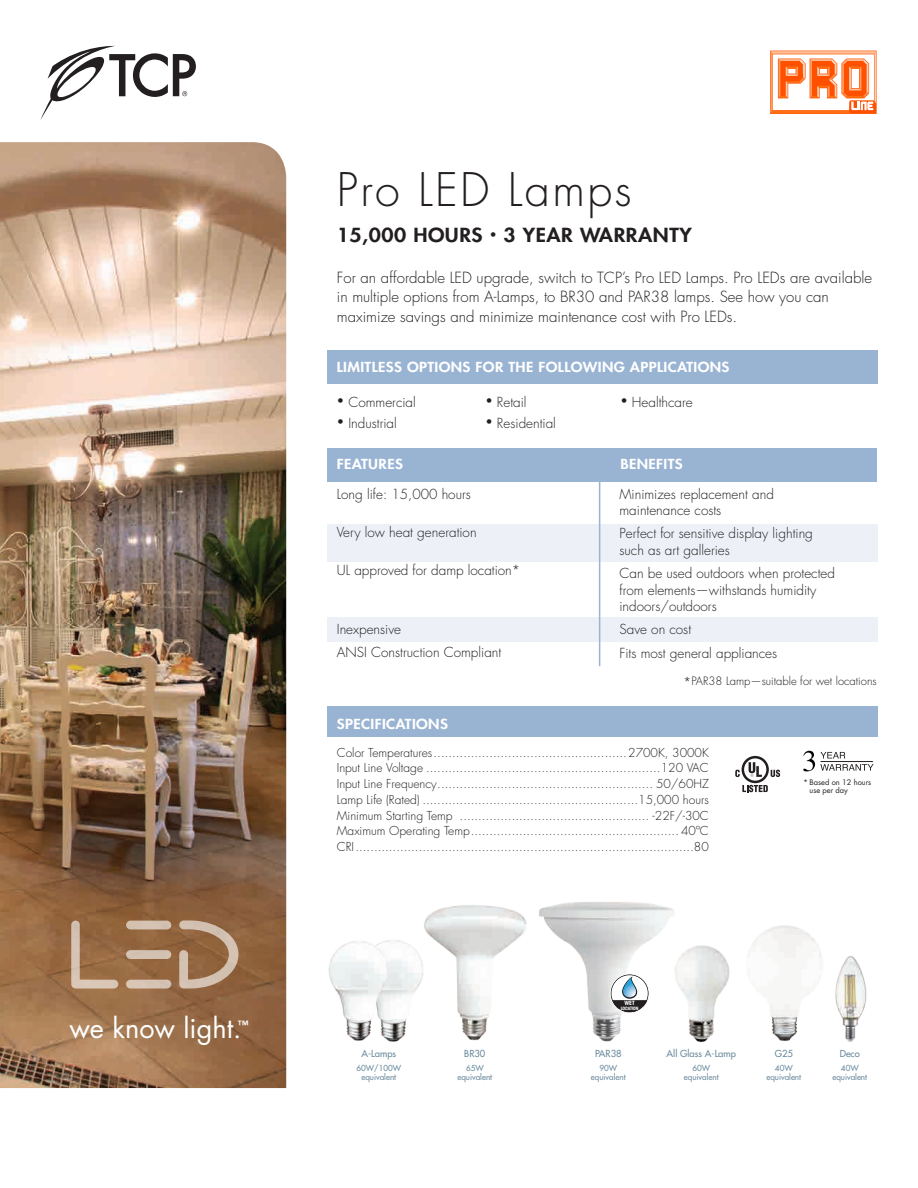
<style>
.page{position:relative;width:918px;height:1188px;background:#fff}
.page>*{position:absolute;margin:0;border:0;box-sizing:border-box;transform-origin:0 0}
.t1{font:300 45px "Futura Std";letter-spacing:.05em;color:#231f20}
.t2{font:27px "Futura Std";color:#fff}
.t3{font:800 18.9px "Futura Std";letter-spacing:.025em;color:#231f20;scale:1.11 1}
.t4{font:300 15px/19.5px "Futura Std";color:#231f20}
.t5{font:300 13.5px/16.5px "Futura Std";color:#231f20}
.t6{font:800 13.5px "Futura Std";letter-spacing:.025em;color:#fff;scale:1.11 1}
.t7{font:300 12px/15.8px "Futura Std";color:#231f20}
.t8{font:300 11.25px "Futura Std";color:#231f20}
.t9{font:800 11.1px "Futura Std";color:#fff}
.t10{font:500 9.45px "Futura Std";color:#6b8b9e}
.t11{font:500 8.1px "Futura Std";color:#6b8b9e}
.t12{font:7.5px/7.5px "Futura Std";color:#231f20}
.t13{font:700 condensed 5.85px "ITC Avant Garde Std";color:#fff}
.t14{font:700 condensed 4.5px "ITC Avant Garde Std";letter-spacing:-.02em;color:#fff}
.s1{font-size:12px}
.s2{font-size:13.5px}
</style>
<div class="page">
<img style="left:0;top:142px;width:286px;height:946px">
<svg style="left:41px;top:46px;width:155px;height:73px"></svg>
<svg style="left:770px;top:51px;width:107px;height:63px"></svg>
<svg style="left:71px;top:921px;width:47px;height:68px;background:#a88261"></svg>
<div style="left:126px;top:950px;width:45px;height:9px;background:#d3c1b1;border-radius:4px"></div>
<div style="left:126px;top:980px;width:45px;height:9px;background:#d5c3b5;border-radius:4px"></div>
<div style="left:126px;top:921px;width:45px;height:8px;background:#d3c1b1;border-radius:4px"></div>
<svg style="left:179px;top:920px;width:59px;height:69px;background:#a88568"></svg>
<div style="left:327px;top:350px;width:551px;height:34px;background:#99b3d3"></div>
<div style="left:327px;top:448px;width:550px;height:34px;background:#99b3d3"></div>
<div style="left:327px;top:524px;width:551px;height:38px;background:#edf1f7"></div>
<div style="left:327px;top:618px;width:551px;height:24px;background:#edf1f7"></div>
<hr style="left:599px;top:463px;width:1px;height:203px;background:#99b3d3">
<div style="left:327px;top:706px;width:551px;height:31px;background:#99b3d3"></div>
<img style="left:389px;top:940px;width:34px;height:102px">
<img style="left:424px;top:905px;width:103px;height:136px">
<img style="left:539px;top:902px;width:135px;height:140px">
<img style="left:328px;top:940px;width:61px;height:101px">
<div style="left:610px;top:974px;width:39px;height:39px;border:1px solid #fff;border-radius:50%"></div>
<svg style="left:611px;top:975px;width:37px;height:37px"></svg>
<svg style="left:612px;top:975px;width:35px;height:37px"></svg>
<img style="left:673px;top:943px;width:57px;height:100px">
<img style="left:749px;top:925px;width:72px;height:116px">
<img style="left:835px;top:956px;width:32px;height:86px">
<svg style="left:735px;top:756px;width:45px;height:36px"></svg>
<svg style="left:803px;top:751px;width:71px;height:20px"></svg>
<p class="t2" style="left:69px;top:1010px;width:174px">we know light.</p>
<p class="t9" style="left:238px;top:1018px;width:13px">™</p>
<p class="t1" style="left:337px;top:162px;width:296px">Pro LED Lamps</p>
<p class="t3" style="left:337px;top:223px;width:321px">15,000 HOURS <sup>•</sup> 3 YEAR WARRANTY</p>
<p class="t4" style="left:337px;top:268px;width:537px">For an affordable LED upgrade, switch to TCP’s Pro LED Lamps. Pro LEDs are available in multiple options from A-Lamps, to BR30 and PAR38 lamps. See how you can maximize savings and minimize maintenance cost with Pro LEDs.</p>
<p class="t6" style="left:337px;top:359px;width:355px">LIMITLESS OPTIONS FOR THE FOLLOWING APPLICATIONS</p>
<p class="t5" style="left:337px;top:394px;width:81px"><span class="s1">•</span> Commercial</p>
<p class="t5" style="left:485px;top:394px;width:43px"><span class="s1">•</span> Retail</p>
<p class="t5" style="left:620px;top:394px;width:74px"><span class="s1">•</span> Healthcare</p>
<p class="t5" style="left:337px;top:415px;width:62px"><span class="s1">•</span> Industrial</p>
<p class="t5" style="left:485px;top:415px;width:72px"><span class="s1">•</span> Residential</p>
<p class="t6" style="left:337px;top:456px;width:61px">FEATURES</p>
<p class="t6" style="left:620px;top:456px;width:58px">BENEFITS</p>
<p class="t5" style="left:337px;top:486px;width:136px">Long life: 15,000 hours</p>
<p class="t5" style="left:337px;top:524px;width:141px">Very low heat generation</p>
<p class="t5" style="left:337px;top:562px;width:185px">UL approved for damp location*</p>
<p class="t5" style="left:619px;top:486px;width:156px">Minimizes replacement and maintenance costs</p>
<p class="t5" style="left:619px;top:526px;width:195px">Perfect for sensitive display lighting such as art galleries</p>
<p class="t5" style="left:619px;top:565px;width:217px">Can be used outdoors when protected from elements—withstands humidity indoors/outdoors</p>
<p class="t5" style="left:619px;top:622px;width:73px">Save on cost</p>
<p class="t5" style="left:619px;top:645px;width:159px">Fits most general appliances</p>
<p class="t5" style="left:337px;top:621px;width:66px">Inexpensive</p>
<p class="t5" style="left:337px;top:644px;width:166px">ANSI Construction Compliant</p>
<p class="t8" style="left:683px;top:674px;width:195px"><span class="s2">*</span>PAR38 Lamp—suitable for wet locations</p>
<p class="t6" style="left:337px;top:715px;width:102px">SPECIFICATIONS</p>
<p class="t7" style="left:337px;top:745px;width:374px">Color Temperatures....................................................2700K, 3000K<br>Input Line Voltage ...............................................................120 VAC</p>
<p class="t7" style="left:337px;top:776px;width:374px">Input Line Frequency.......................................................... 50/60HZ</p>
<p class="t7" style="left:337px;top:792px;width:374px">Lamp Life (Rated) ..........................................................15,000 hours</p>
<p class="t7" style="left:337px;top:808px;width:374px">Minimum Starting Temp ................................................... -22F/-30C</p>
<p class="t7" style="left:337px;top:823px;width:373px">Maximum Operating Temp........................................................ 40ºC</p>
<p class="t7" style="left:337px;top:839px;width:373px">CRI...........................................................................................80</p>
<p class="t13" style="left:624px;top:1000px;width:12px">WET</p>
<p class="t14" style="left:621px;top:1005px;width:19px">LOCATION</p>
<p class="t12" style="left:810px;top:779px;width:63px;text-indent:-6px">* Based on 12 hours use per day</p>
<p class="t10" style="left:361px;top:1048px;width:36px">A-Lamps</p>
<p class="t10" style="left:464px;top:1048px;width:23px">BR30</p>
<p class="t10" style="left:595px;top:1048px;width:28px">PAR38</p>
<p class="t10" style="left:667px;top:1048px;width:71px">All Glass A-Lamp</p>
<p class="t10" style="left:775px;top:1048px;width:20px">G25</p>
<p class="t10" style="left:840px;top:1048px;width:22px">Deco</p>
<p class="t11" style="left:357px;top:1063px;width:46px">60W/100W</p>
<p class="t11" style="left:466px;top:1063px;width:19px">65W</p>
<p class="t11" style="left:599px;top:1063px;width:19px">90W</p>
<p class="t11" style="left:692px;top:1063px;width:19px">60W</p>
<p class="t11" style="left:775px;top:1063px;width:19px">40W</p>
<p class="t11" style="left:841px;top:1063px;width:19px">40W</p>
<p class="t11" style="left:361px;top:1072px;width:36px">equivalent</p>
<p class="t11" style="left:457px;top:1072px;width:36px">equivalent</p>
<p class="t11" style="left:591px;top:1072px;width:36px">equivalent</p>
<p class="t11" style="left:684px;top:1072px;width:36px">equivalent</p>
<p class="t11" style="left:766px;top:1072px;width:36px">equivalent</p>
<p class="t11" style="left:832px;top:1072px;width:36px">equivalent</p>
</div>
